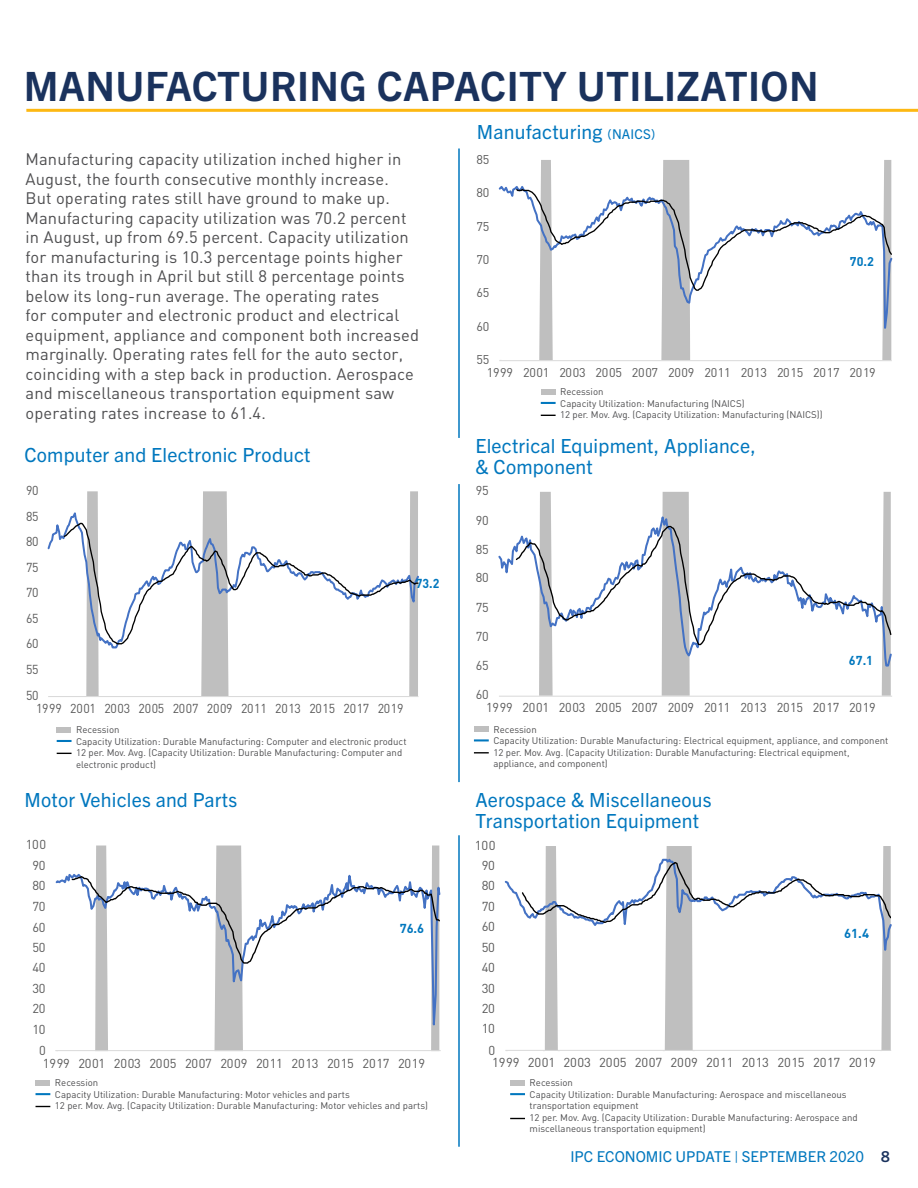
<style>
.page{position:relative;width:918px;height:1188px;background:#fff}
.page>*{position:absolute;margin:0;border:0;box-sizing:border-box;transform-origin:0 0}
.t1{font:700 40.5px "Trade Gothic Next LT Pro";letter-spacing:.01em;color:#1a325d}
.t2{font:19.5px/21px "Trade Gothic Next LT Pro";letter-spacing:.01em;color:#0077be}
.t3{font:16.5px/19.5px "DIN";letter-spacing:.01em;color:#4d4d4f}
.t4{font:15px "Trade Gothic Next LT Pro";color:#0077be}
.t5{font:12.9px "DIN";letter-spacing:-.02em;color:#595959}
.t6{font:12.9px "DIN";letter-spacing:-.02em;color:#595959;scale:.96 1}
.t7{font:700 12.9px "DIN";color:#0077be}
.t8{font:700 12.9px "DIN";color:#0077be;scale:.96 1}
.t9{font:12.75px "DIN";letter-spacing:-.02em;color:#595959}
.t10{font:700 12.75px "DIN";color:#0077be}
.t11{font:12.6px "DIN";letter-spacing:-.02em;color:#595959}
.t12{font:700 12.6px "DIN";color:#0077be}
.t13{font:9.6px/11.6px "DIN";color:#4d4d4f}
.s1{font-size:13.5px}
.s2{font-weight:700;color:#1a325d}
</style>
<div class="page">
<svg style="left:544px;top:846px;width:347px;height:204px"></svg>
<hr style="left:505px;top:1050px;width:386px;height:1px;background:#d9d9d9">
<svg style="left:505px;top:856px;width:387px;height:119px"></svg>
<svg style="left:521px;top:861px;width:370px;height:63px"></svg>
<svg style="left:96px;top:846px;width:343px;height:16px"></svg>
<hr style="left:55px;top:1050px;width:386px;height:1px;background:#d9d9d9">
<svg style="left:55px;top:862px;width:385px;height:189px"></svg>
<svg style="left:71px;top:875px;width:369px;height:89px"></svg>
<svg style="left:539px;top:492px;width:352px;height:204px"></svg>
<hr style="left:499px;top:696px;width:393px;height:1px;background:#d9d9d9">
<svg style="left:498px;top:508px;width:394px;height:160px"></svg>
<svg style="left:515px;top:525px;width:377px;height:121px"></svg>
<svg style="left:86px;top:491px;width:332px;height:205px"></svg>
<hr style="left:48px;top:696px;width:370px;height:1px;background:#d9d9d9">
<svg style="left:48px;top:507px;width:371px;height:142px"></svg>
<svg style="left:63px;top:522px;width:355px;height:123px"></svg>
<svg style="left:539px;top:160px;width:352px;height:200px"></svg>
<hr style="left:499px;top:360px;width:393px;height:1px;background:#d9d9d9">
<svg style="left:499px;top:182px;width:393px;height:177px"></svg>
<svg style="left:515px;top:188px;width:376px;height:104px"></svg>
<hr style="left:26px;top:109px;width:892px;height:3px;background:#fdb813">
<div style="left:474px;top:726px;width:14px;height:6px;background:#bfbfbf"></div>
<svg style="left:474px;top:739px;width:15px;height:2px"></svg>
<svg style="left:474px;top:752px;width:15px;height:1px"></svg>
<div style="left:510px;top:1080px;width:15px;height:6px;background:#bfbfbf"></div>
<svg style="left:510px;top:1093px;width:15px;height:2px"></svg>
<svg style="left:510px;top:1118px;width:15px;height:1px"></svg>
<div style="left:57px;top:727px;width:14px;height:6px;background:#bfbfbf"></div>
<svg style="left:57px;top:740px;width:15px;height:2px"></svg>
<svg style="left:57px;top:753px;width:15px;height:1px"></svg>
<div style="left:36px;top:1080px;width:14px;height:6px;background:#bfbfbf"></div>
<svg style="left:36px;top:1093px;width:14px;height:2px"></svg>
<svg style="left:36px;top:1106px;width:14px;height:1px"></svg>
<hr style="left:458px;top:484px;width:2px;height:298px;background:#0077be">
<hr style="left:458px;top:148px;width:2px;height:290px;background:#0077be">
<hr style="left:458px;top:835px;width:2px;height:312px;background:#0077be">
<div style="left:541px;top:389px;width:14px;height:6px;background:#bfbfbf"></div>
<svg style="left:541px;top:402px;width:15px;height:2px"></svg>
<svg style="left:541px;top:415px;width:15px;height:1px"></svg>
<h1 class="t1" style="left:24px;top:58px;width:796px">MANUFACTURING CAPACITY UTILIZATION</h1>
<h2 class="t2" style="left:477px;top:120px;width:180px">Manufacturing <span class="s1">(NAICS)</span></h2>
<p class="t3" style="left:26px;top:149px;width:395px">Manufacturing capacity utilization inched higher in August, the fourth consecutive monthly increase.<br>But operating rates still have ground to make up.<br>Manufacturing capacity utilization was 70.2 percent in August, up from 69.5 percent. Capacity utilization for manufacturing is 10.3 percentage points higher than its trough in April but still 8 percentage points below its long-run average. The operating rates<br>for computer and electronic product and electrical equipment, appliance and component both increased marginally. Operating rates fell for the auto sector, coinciding with a step back in production. Aerospace and miscellaneous transportation equipment saw operating rates increase to 61.4.</p>
<h3 class="t11" style="left:477px;top:151px;width:14px">85</h3>
<h3 class="t11" style="left:477px;top:184px;width:14px">80</h3>
<h3 class="t11" style="left:477px;top:218px;width:14px">75</h3>
<h3 class="t11" style="left:477px;top:252px;width:14px">70</h3>
<h3 class="t11" style="left:477px;top:285px;width:14px">65</h3>
<h3 class="t11" style="left:477px;top:318px;width:14px">60</h3>
<h3 class="t11" style="left:477px;top:351px;width:14px">55</h3>
<h3 class="t12" style="left:850px;top:253px;width:26px">70.2</h3>
<h3 class="t11" style="left:487px;top:365px;width:391px">1999 2001 2003 2005 2007 2009 2011 2013 2015 2017 2019</h3>
<p class="t13" style="left:560px;top:386px;width:264px">Recession<br>Capacity Utilization: Manufacturing (NAICS)<br>12 per. Mov. Avg. (Capacity Utilization: Manufacturing (NAICS))</p>
<h2 class="t2" style="left:24px;top:443px;width:288px">Computer and Electronic Product</h2>
<h2 class="t2" style="left:475px;top:434px;width:282px">Electrical Equipment, Appliance, &amp; Component</h2>
<h3 class="t6" style="left:26px;top:482px;width:15px">90</h3>
<h3 class="t9" style="left:476px;top:483px;width:14px">95</h3>
<h3 class="t6" style="left:26px;top:508px;width:15px">85</h3>
<h3 class="t9" style="left:476px;top:512px;width:14px">90</h3>
<h3 class="t6" style="left:26px;top:534px;width:15px">80</h3>
<h3 class="t9" style="left:476px;top:541px;width:14px">85</h3>
<h3 class="t6" style="left:26px;top:559px;width:15px">75</h3>
<h3 class="t6" style="left:26px;top:584px;width:15px">70</h3>
<h3 class="t8" style="left:416px;top:575px;width:26px">73.2</h3>
<h3 class="t9" style="left:476px;top:570px;width:14px">80</h3>
<h3 class="t6" style="left:26px;top:610px;width:15px">65</h3>
<h3 class="t9" style="left:476px;top:599px;width:14px">75</h3>
<h3 class="t6" style="left:26px;top:636px;width:15px">60</h3>
<h3 class="t9" style="left:476px;top:628px;width:14px">70</h3>
<h3 class="t6" style="left:26px;top:661px;width:15px">55</h3>
<h3 class="t9" style="left:476px;top:658px;width:14px">65</h3>
<h3 class="t10" style="left:849px;top:652px;width:26px">67.1</h3>
<h3 class="t6" style="left:26px;top:687px;width:15px">50</h3>
<h3 class="t9" style="left:476px;top:687px;width:14px">60</h3>
<h3 class="t6" style="left:36px;top:700px;width:384px">1999 2001 2003 2005 2007 2009 2011 2013 2015 2017 2019</h3>
<h3 class="t9" style="left:486px;top:700px;width:391px">1999 2001 2003 2005 2007 2009 2011 2013 2015 2017 2019</h3>
<p class="t13" style="left:76px;top:724px;width:332px">Recession<br>Capacity Utilization: Durable Manufacturing: Computer and electronic product 12 per. Mov. Avg. (Capacity Utilization: Durable Manufacturing: Computer and electronic product)</p>
<p class="t13" style="left:493px;top:723px;width:397px">Recession<br>Capacity Utilization: Durable Manufacturing: Electrical equipment, appliance, and component 12 per. Mov. Avg. (Capacity Utilization: Durable Manufacturing: Electrical equipment, appliance, and component)</p>
<h2 class="t2" style="left:24px;top:788px;width:214px">Motor Vehicles and Parts</h2>
<h2 class="t2" style="left:475px;top:788px;width:238px">Aerospace &amp; Miscellaneous<br>Transportation Equipment</h2>
<h3 class="t5" style="left:26px;top:836px;width:22px">100</h3>
<h3 class="t5" style="left:475px;top:837px;width:22px">100</h3>
<h3 class="t5" style="left:32px;top:858px;width:15px">90</h3>
<h3 class="t5" style="left:482px;top:857px;width:15px">90</h3>
<h3 class="t5" style="left:32px;top:878px;width:15px">80</h3>
<h3 class="t5" style="left:482px;top:877px;width:15px">80</h3>
<h3 class="t5" style="left:32px;top:898px;width:15px">70</h3>
<h3 class="t5" style="left:482px;top:899px;width:15px">70</h3>
<h3 class="t5" style="left:32px;top:919px;width:15px">60</h3>
<h3 class="t7" style="left:400px;top:920px;width:26px">76.6</h3>
<h3 class="t5" style="left:482px;top:919px;width:15px">60</h3>
<h3 class="t7" style="left:844px;top:925px;width:26px">61.4</h3>
<h3 class="t5" style="left:32px;top:939px;width:15px">50</h3>
<h3 class="t5" style="left:482px;top:939px;width:15px">50</h3>
<h3 class="t5" style="left:32px;top:959px;width:15px">40</h3>
<h3 class="t5" style="left:482px;top:959px;width:15px">40</h3>
<h3 class="t5" style="left:32px;top:981px;width:15px">30</h3>
<h3 class="t5" style="left:482px;top:980px;width:15px">30</h3>
<h3 class="t5" style="left:32px;top:1001px;width:15px">20</h3>
<h3 class="t5" style="left:482px;top:1000px;width:15px">20</h3>
<h3 class="t5" style="left:32px;top:1021px;width:15px">10</h3>
<h3 class="t5" style="left:482px;top:1021px;width:15px">10</h3>
<h3 class="t5" style="left:39px;top:1042px;width:8px">0</h3>
<h3 class="t5" style="left:489px;top:1042px;width:8px">0</h3>
<h3 class="t5" style="left:43px;top:1055px;width:384px">1999 2001 2003 2005 2007 2009 2011 2013 2015 2017 2019</h3>
<h3 class="t5" style="left:492px;top:1055px;width:385px">1999 2001 2003 2005 2007 2009 2011 2013 2015 2017 2019</h3>
<p class="t13" style="left:55px;top:1077px;width:375px">Recession<br>Capacity Utilization: Durable Manufacturing: Motor vehicles and parts<br>12 per. Mov. Avg. (Capacity Utilization: Durable Manufacturing: Motor vehicles and parts)</p>
<p class="t13" style="left:530px;top:1077px;width:330px">Recession<br>Capacity Utilization: Durable Manufacturing: Aerospace and miscellaneous transportation equipment<br>12 per. Mov. Avg. (Capacity Utilization: Durable Manufacturing: Aerospace and miscellaneous transportation equipment)</p>
<h3 class="t4" style="left:570px;top:1146px;width:321px">IPC ECONOMIC UPDATE | SEPTEMBER 2020 <span class="s2">8</span></h3>
</div>
